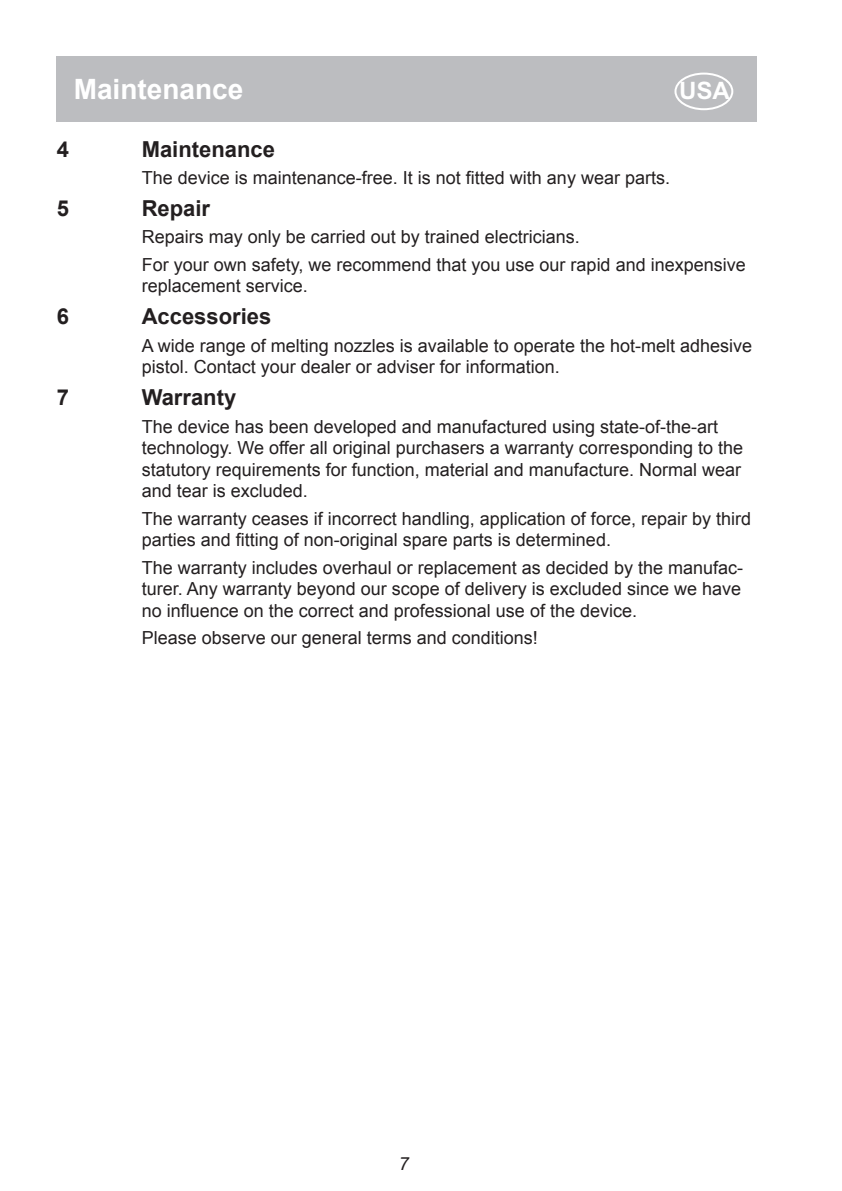
<style>
.page{position:relative;width:842px;height:1191px;background:#fff}
.page>*{position:absolute;margin:0;border:0;box-sizing:border-box;transform-origin:0 0}
.t1{font:700 28px "Arial";color:#fff}
.t2{font:700 24px "Arial";color:#fff}
.t3{font:700 22px "Arial";color:#231f20}
.t4{font:18px/21.6px "Arial";color:#231f20}
.t5{font:italic 18px "Arial";color:#231f20}
</style>
<div class="page">
<div style="left:57px;top:57px;width:700px;height:65px;background:#bcbdc0"></div>
<div style="left:674px;top:73px;width:59px;height:37px;border:2px solid #fff;border-radius:50%"></div>
<h1 class="t1" style="left:74px;top:74px;width:171px">Maintenance</h1>
<h2 class="t2" style="left:679px;top:77px;width:52px">USA</h2>
<p class="t3" style="left:57px;top:137px;width:14px">4</p>
<p class="t3" style="left:142px;top:137px;width:135px">Maintenance</p>
<p class="t4" style="left:142px;top:167px;width:530px">The device is maintenance-free. It is not fitted with any wear parts.</p>
<p class="t3" style="left:57px;top:196px;width:14px">5</p>
<p class="t3" style="left:142px;top:196px;width:70px">Repair</p>
<p class="t4" style="left:142px;top:223px;width:605px;line-height:27.2px">Repairs may only be carried out by trained electricians.<br>For your own safety, we recommend that you use our rapid and inexpensive</p>
<p class="t4" style="left:142px;top:275px;width:168px">replacement service.</p>
<p class="t3" style="left:57px;top:304px;width:14px">6</p>
<p class="t3" style="left:142px;top:304px;width:131px">Accessories</p>
<p class="t4" style="left:142px;top:334px;width:612px">A wide range of melting nozzles is available to operate the hot-melt adhesive pistol. Contact your dealer or adviser for information.</p>
<p class="t3" style="left:57px;top:385px;width:14px">7</p>
<p class="t3" style="left:142px;top:385px;width:96px">Warranty</p>
<p class="t4" style="left:142px;top:415px;width:603px">The device has been developed and manufactured using state-of-the-art technology. We offer all original purchasers a warranty corresponding to the statutory requirements for function, material and manufacture. Normal wear and tear is excluded.</p>
<p class="t4" style="left:142px;top:507px;width:611px">The warranty ceases if incorrect handling, application of force, repair by third parties and fitting of non-original spare parts is determined.</p>
<p class="t4" style="left:142px;top:556px;width:603px;text-align:justify">The warranty includes overhaul or replacement as decided by the manufac&shy;turer. Any warranty beyond our scope of delivery is excluded since we have no influence on the correct and professional use of the device.</p>
<p class="t4" style="left:142px;top:627px;width:398px">Please observe our general terms and conditions!</p>
<p class="t5" style="left:399px;top:1153px;width:12px">7</p>
</div>
